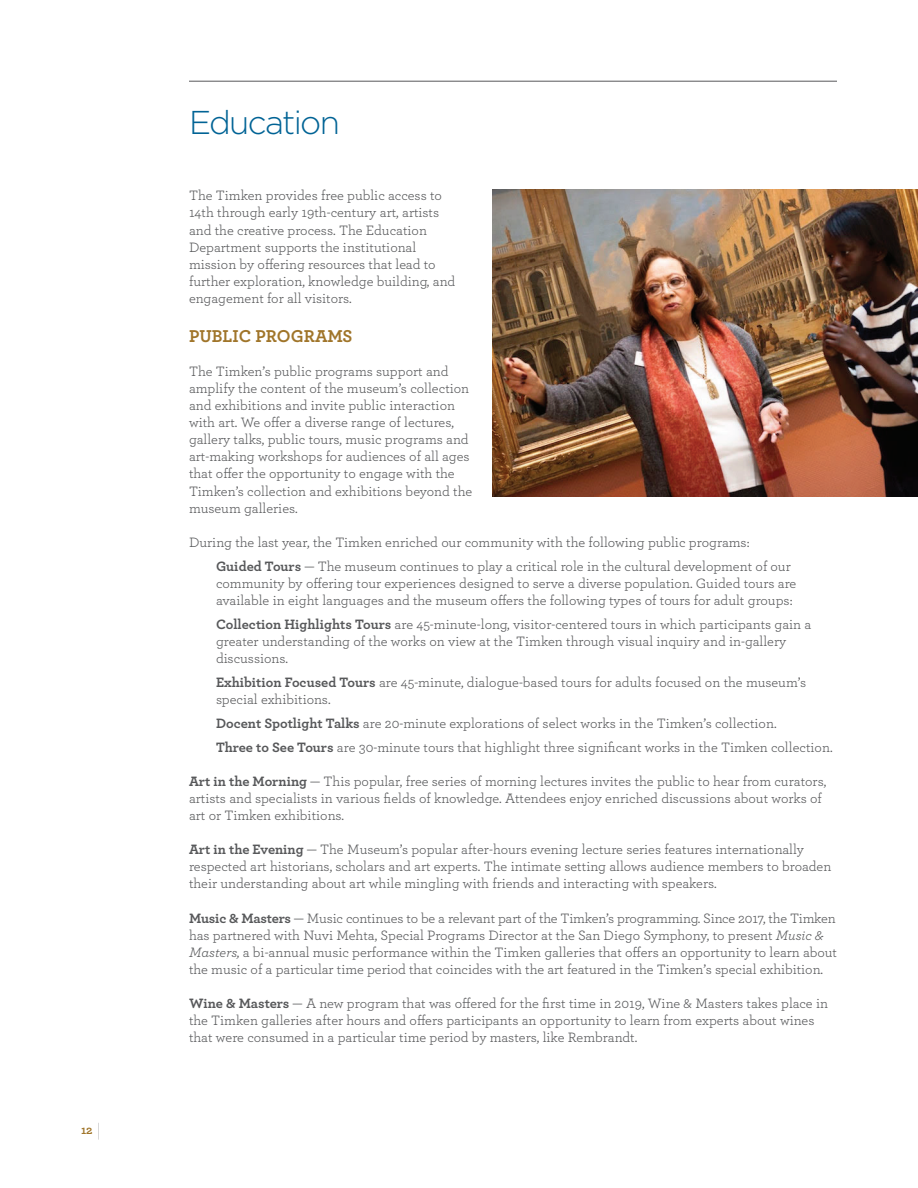
<style>
.page{position:relative;width:918px;height:1188px;background:#fff}
.page>*{position:absolute;margin:0;border:0;box-sizing:border-box;transform-origin:0 0}
.t1{font:300 33px "Gotham";letter-spacing:-.05em;color:#016395}
.t2{font:700 18px "Archer";color:#a0752a}
.t3{font:14.25px/17.1px "Archer";color:#57585a}
.t4{font:700 12px "Archer";color:#a0752a}
.s1{font-weight:100;font-size:18px;color:#57585a}
.s2{font-weight:700}
.s3{font-style:italic}
</style>
<div class="page">
<hr style="left:189px;top:81px;width:648px;height:1px;background:#57585a">
<img style="left:493px;top:189px;width:425px;height:308px">
<p class="t4" style="left:81px;top:1121px;width:21px">12 <span class="s1">|</span></p>
<h1 class="t1" style="left:189px;top:102px;width:152px">Education</h1>
<p class="t3" style="left:189px;top:186px;width:268px">The Timken provides free public access to 14th through early 19th-century art, artists and the creative process. The Education Department supports the institutional mission by offering resources that lead to further exploration, knowledge building, and engagement for all visitors.</p>
<p class="t2" style="left:189px;top:322px;width:165px">PUBLIC PROGRAMS</p>
<p class="t3" style="left:189px;top:362px;width:285px">The Timken’s public programs support and amplify the content of the museum’s collection and exhibitions and invite public interaction with art. We offer a diverse range of lectures, gallery talks, public tours, music programs and art-making workshops for audiences of all ages that offer the opportunity to engage with the Timken’s collection and exhibitions beyond the museum galleries.</p>
<p class="t3" style="left:216px;top:530px;width:576px;line-height:23.9px;text-indent:-27px">During the last year, the Timken enriched our community with the following public programs:<br><span class="s2">Guided Tours</span> — The museum continues to play a critical role in the cultural development of our</p>
<p class="t3" style="left:216px;top:574px;width:582px">community by offering tour experiences designed to serve a diverse population. Guided tours are available in eight languages and the museum offers the following types of tours for adult groups:</p>
<p class="t3" style="left:216px;top:615px;width:597px"><span class="s2">Collection Highlights Tours</span> are 45-minute-long, visitor-centered tours in which participants gain a greater understanding of the works on view at the Timken through visual inquiry and in-gallery discussions.</p>
<p class="t3" style="left:216px;top:673px;width:592px"><span class="s2">Exhibition Focused Tours</span> are 45-minute, dialogue-based tours for adults focused on the museum’s special exhibitions.</p>
<p class="t3" style="left:216px;top:710px;width:618px;line-height:23.9px"><span class="s2">Docent Spotlight Talks</span> are 20-minute explorations of select works in the Timken’s collection.<br><span class="s2">Three to See Tours</span> are 30-minute tours that highlight three significant works in the Timken collection.</p>
<p class="t3" style="left:189px;top:772px;width:639px"><span class="s2">Art in the Morning</span> — This popular, free series of morning lectures invites the public to hear from curators, artists and specialists in various fields of knowledge. Attendees enjoy enriched discussions about works of art or Timken exhibitions.</p>
<p class="t3" style="left:189px;top:840px;width:644px"><span class="s2">Art in the Evening</span> — The Museum’s popular after-hours evening lecture series features internationally respected art historians, scholars and art experts. The intimate setting allows audience members to broaden their understanding about art while mingling with friends and interacting with speakers.</p>
<p class="t3" style="left:189px;top:909px;width:650px"><span class="s2">Music &amp; Masters</span> — Music continues to be a relevant part of the Timken’s programming. Since 2017, the Timken has partnered with Nuvi Mehta, Special Programs Director at the San Diego Symphony, to present <span class="s3">Music &amp; Masters,</span> a bi-annual music performance within the Timken galleries that offers an opportunity to learn about the music of a particular time period that coincides with the art featured in the Timken’s special exhibition.</p>
<p class="t3" style="left:189px;top:994px;width:641px"><span class="s2">Wine &amp; Masters</span> — A new program that was offered for the first time in 2019, Wine &amp; Masters takes place in the Timken galleries after hours and offers participants an opportunity to learn from experts about wines that were consumed in a particular time period by masters, like Rembrandt.</p>
</div>
